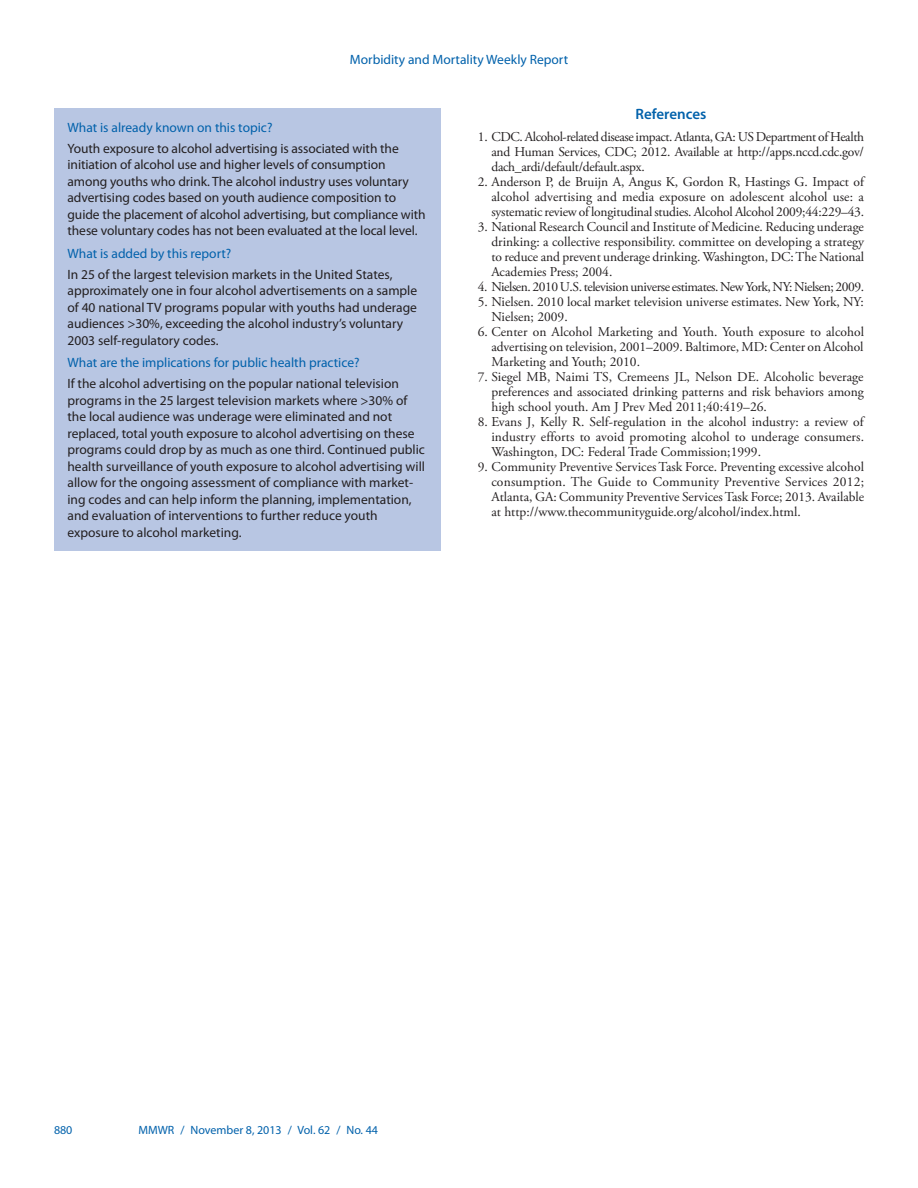
<style>
.page{position:relative;width:918px;height:1188px;background:#fff}
.page>*{position:absolute;margin:0;border:0;box-sizing:border-box;transform-origin:0 0}
.headline3{font:600 15px "Myriad Pro";color:#0161ab}
.reference_text_1-9{font:13.5px/15px "Adobe Garamond Pro";letter-spacing:-.005em;color:#231f20;text-align:justify}
.fb_answer{font:13.5px/16.5px "Myriad Pro";color:#231f20}
.fb_question{font:13.5px "Myriad Pro";color:#0161ab}
.reference_text_1-9-2{font:13.5px "Adobe Garamond Pro";letter-spacing:-.03em;color:#231f20}
.t1{font:12px "Myriad Pro";color:#0161ab}
</style>
<div class="page">
<div style="left:54px;top:108px;width:386px;height:442px;background:#b8c6e3"></div>
<p class="fb_question" style="left:350px;top:51px;width:220px">Morbidity and Mortality Weekly Report</p>
<p class="fb_question" style="left:68px;top:119px;width:206px">What is already known on this topic?</p>
<p class="fb_answer" style="left:68px;top:140px;width:360px">Youth exposure to alcohol advertising is associated with the initiation of alcohol use and higher levels of consumption among youths who drink. The alcohol industry uses voluntary advertising codes based on youth audience composition to guide the placement of alcohol advertising, but compliance with these voluntary codes has not been evaluated at the local level.</p>
<p class="fb_question" style="left:68px;top:245px;width:165px">What is added by this report?</p>
<p class="fb_answer" style="left:68px;top:266px;width:351px">In 25 of the largest television markets in the United States, approximately one in four alcohol advertisements on a sample of 40 national TV programs popular with youths had underage audiences &gt;30%, exceeding the alcohol industry’s voluntary 2003 self-regulatory codes.</p>
<p class="fb_question" style="left:68px;top:354px;width:294px">What are the implications for public health practice?</p>
<p class="fb_answer" style="left:68px;top:375px;width:359px">If the alcohol advertising on the popular national television programs in the 25 largest television markets where &gt;30% of the local audience was underage were eliminated and not replaced, total youth exposure to alcohol advertising on these programs could drop by as much as one third. Continued public health surveillance of youth exposure to alcohol advertising will allow for the ongoing assessment of compliance with market&shy;ing codes and can help inform the planning, implementation, and evaluation of interventions to further reduce youth exposure to alcohol marketing.</p>
<p class="headline3" style="left:636px;top:105px;width:72px">References</p>
<p class="reference_text_1-9" style="left:491px;top:130px;width:374px;text-indent:-14px">1. CDC. Alcohol-related disease impact. Atlanta, GA: US Department of Health and Human Services, CDC; 2012. Available at http://apps.nccd.cdc.gov/ dach_ardi/default/default.aspx.</p>
<p class="reference_text_1-9" style="left:491px;top:175px;width:374px;text-indent:-14px">2. Anderson P, de Bruijn A, Angus K, Gordon R, Hastings G. Impact of alcohol advertising and media exposure on adolescent alcohol use: a systematic review of longitudinal studies. Alcohol Alcohol 2009;44:229–43.</p>
<p class="reference_text_1-9" style="left:491px;top:220px;width:374px;text-indent:-14px">3. National Research Council and Institute of Medicine. Reducing underage drinking: a collective responsibility. committee on developing a strategy to reduce and prevent underage drinking. Washington, DC: The National Academies Press; 2004.</p>
<p class="reference_text_1-9-2" style="left:478px;top:279px;width:388px">4. Nielsen. 2010 U.S. television universe estimates. New York, NY: Nielsen; 2009.</p>
<p class="reference_text_1-9" style="left:491px;top:295px;width:374px;text-indent:-14px">5. Nielsen. 2010 local market television universe estimates. New York, NY:<br>Nielsen; 2009.</p>
<p class="reference_text_1-9" style="left:491px;top:325px;width:374px;text-indent:-14px">6. Center on Alcohol Marketing and Youth. Youth exposure to alcohol advertising on television, 2001–2009. Baltimore, MD: Center on Alcohol Marketing and Youth; 2010.</p>
<p class="reference_text_1-9" style="left:491px;top:370px;width:374px;text-indent:-14px">7. Siegel MB, Naimi TS, Cremeens JL, Nelson DE. Alcoholic beverage preferences and associated drinking patterns and risk behaviors among high school youth. Am J Prev Med 2011;40:419–26.</p>
<p class="reference_text_1-9" style="left:491px;top:415px;width:374px;text-indent:-14px">8. Evans J, Kelly R. Self-regulation in the alcohol industry: a review of industry efforts to avoid promoting alcohol to underage consumers.<br>Washington, DC: Federal Trade Commission;1999.</p>
<p class="reference_text_1-9" style="left:491px;top:460px;width:374px;text-indent:-14px">9. Community Preventive Services Task Force. Preventing excessive alcohol consumption. The Guide to Community Preventive Services 2012; Atlanta, GA: Community Preventive Services Task Force; 2013. Available at http://www.thecommunityguide.org/alcohol/index.html.</p>
<p class="t1" style="left:54px;top:1123px;width:20px">880</p>
<p class="t1" style="left:139px;top:1123px;width:241px">MMWR / November 8, 2013 / Vol. 62 / No. 44</p>
</div>
